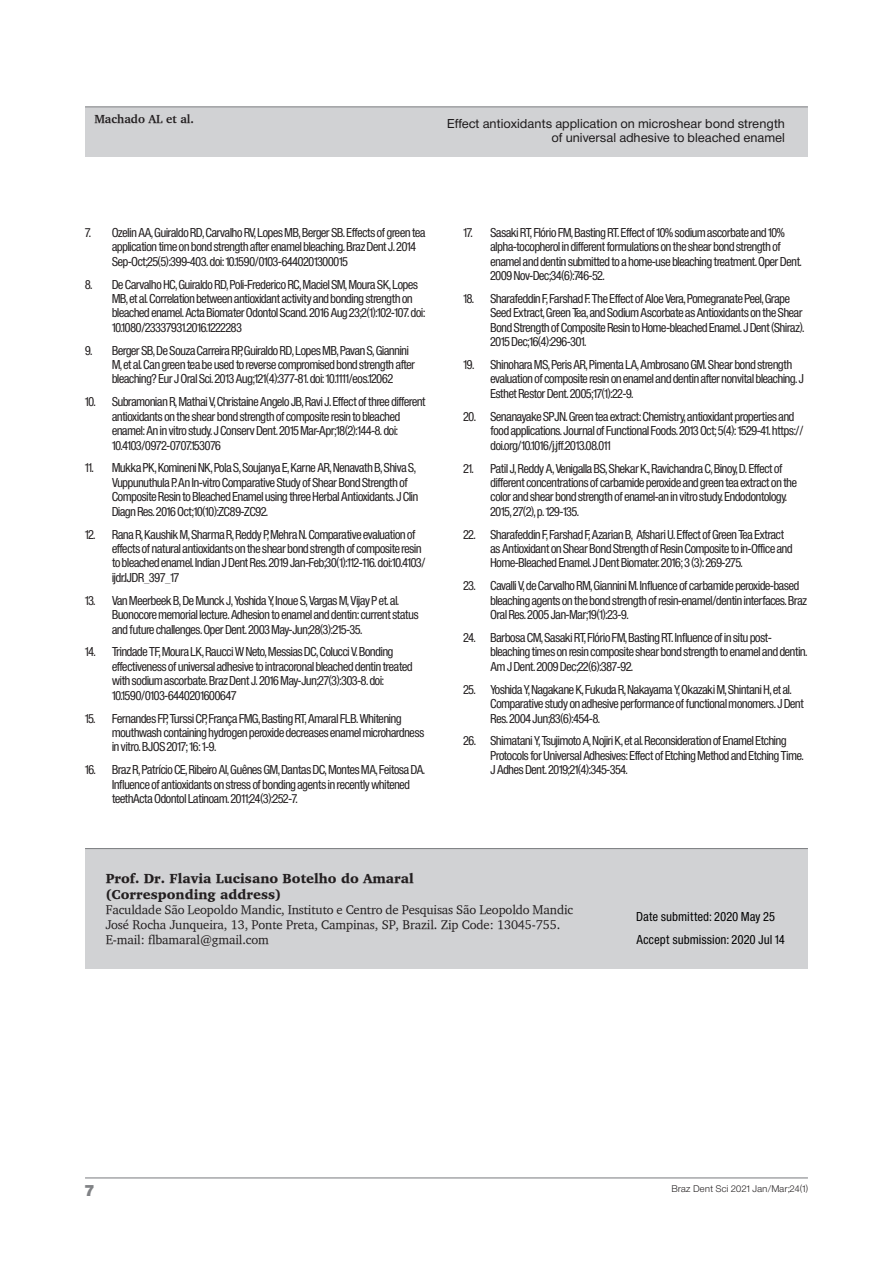
<style>
.page{position:relative;width:893px;height:1263px;background:#fff}
.page>*{position:absolute;margin:0;border:0;box-sizing:border-box;transform-origin:0 0}
.t1{font:15px "Sh Europa Nr 2 Ultra";color:#808285}
.t2{font:900 13.5px/16.2px "Charter";color:#231f20}
.t3{font:12.75px/15px "Charter";letter-spacing:-.01em;color:#231f20}
.t4{font:12px/14.4px "Sh Europa Nr 2 Con";letter-spacing:-.01em;color:#231f20}
.t5{font:12px/14.4px "Sh Europa Nr 2";letter-spacing:.05em;color:#231f20;text-align:right}
.t6{font:12px/23px "Sh Europa Nr 2 Con";letter-spacing:.05em;color:#000}
.t7{font:700 12px "Charter";color:#231f20}
.t8{font:9px "Sh Europa Nr 2 Light";letter-spacing:.05em;color:#231f20}
</style>
<div class="page">
<div style="left:85px;top:107px;width:723px;height:50px;background:#d1d2d4"></div>
<hr style="left:85px;top:106px;width:723px;height:1px;background:#808285">
<hr style="left:85px;top:1177px;width:723px;height:1px;background:#808285">
<div style="left:85px;top:849px;width:723px;height:120px;background:#d1d2d4"></div>
<hr style="left:85px;top:848px;width:723px;height:1px;background:#808285">
<p class="t7" style="left:94px;top:111px;width:101px">Machado AL et al.</p>
<p class="t5" style="left:447px;top:116px;width:339px">Effect antioxidants application on microshear bond strength of universal adhesive to bleached enamel</p>
<p class="t4" style="left:112px;top:225px;width:315px;text-indent:-27px">7. Ozelin AA, Guiraldo RD, Carvalho RV, Lopes MB, Berger SB. Effects of green tea application time on bond strength after enamel bleaching. Braz Dent J. 2014<br>Sep-Oct;25(5):399-403. doi: 10.1590/0103-6440201300015</p>
<p class="t4" style="left:112px;top:277px;width:315px;text-indent:-27px">8. De Carvalho HC, Guiraldo RD, Poli-Frederico RC, Maciel SM, Moura SK, Lopes MB, et al. Correlation between antioxidant activity and bonding strength on bleached enamel. Acta Biomater Odontol Scand. 2016 Aug 23;2(1):102-107. doi:<br>10.1080/23337931.2016.1222283</p>
<p class="t4" style="left:112px;top:343px;width:304px;text-indent:-27px">9. Berger SB, De Souza Carreira RP, Guiraldo RD, Lopes MB, Pavan S, Giannini<br>M, et al. Can green tea be used to reverse compromised bond strength after bleaching? Eur J Oral Sci. 2013 Aug;121(4):377-81. doi: 10.1111/eos.12062</p>
<p class="t4" style="left:112px;top:395px;width:315px;text-indent:-27px">10. Subramonian R, Mathai V, Christaine Angelo JB, Ravi J. Effect of three different antioxidants on the shear bond strength of composite resin to bleached enamel: An in vitro study. J Conserv Dent. 2015 Mar-Apr;18(2):144-8. doi:<br>10.4103/0972-0707.153076</p>
<p class="t4" style="left:112px;top:461px;width:308px;text-indent:-27px">11. Mukka PK, Komineni NK, Pola S, Soujanya E, Karne AR, Nenavath B, Shiva S, Vuppunuthula P. An In-vitro Comparative Study of Shear Bond Strength of Composite Resin to Bleached Enamel using three Herbal Antioxidants. J Clin Diagn Res. 2016 Oct;10(10):ZC89-ZC92.</p>
<p class="t4" style="left:112px;top:527px;width:315px;text-indent:-27px">12. Rana R, Kaushik M, Sharma R, Reddy P, Mehra N. Comparative evaluation of effects of natural antioxidants on the shear bond strength of composite resin to bleached enamel. Indian J Dent Res. 2019 Jan-Feb;30(1):112-116. doi:10.4103/ ijdr.IJDR_397_17</p>
<p class="t4" style="left:112px;top:593px;width:308px;text-indent:-27px">13. Van Meerbeek B, De Munck J, Yoshida Y, Inoue S, Vargas M, Vijay P et. al.<br>Buonocore memorial lecture. Adhesion to enamel and dentin: current status and future challenges. Oper Dent. 2003 May-Jun;28(3):215-35.</p>
<p class="t4" style="left:112px;top:645px;width:302px;text-indent:-27px">14. Trindade TF, Moura LK, Raucci W Neto, Messias DC, Colucci V. Bonding effectiveness of universal adhesive to intracoronal bleached dentin treated with sodium ascorbate. Braz Dent J. 2016 May-Jun;27(3):303-8. doi:<br>10.1590/0103-6440201600647</p>
<p class="t4" style="left:112px;top:711px;width:314px;text-indent:-27px">15. Fernandes FP, Turssi CP, França FMG, Basting RT, Amaral FLB. Whitening mouthwash containing hydrogen peroxide decreases enamel microhardness in vitro. BJOS 2017; 16: 1-9.</p>
<p class="t4" style="left:112px;top:763px;width:314px;text-indent:-27px">16. Braz R, Patrício CE, Ribeiro AI, Guênes GM, Dantas DC, Montes MA, Feitosa DA.<br>Influence of antioxidants on stress of bonding agents in recently whitened teethActa Odontol Latinoam. 2011;24(3):252-7.</p>
<p class="t4" style="left:490px;top:225px;width:313px;text-indent:-27px">17. Sasaki RT, Flório FM, Basting RT. Effect of 10% sodium ascorbate and 10% alpha-tocopherol in different formulations on the shear bond strength of enamel and dentin submitted to a home-use bleaching treatment. Oper Dent.<br>2009 Nov-Dec;34(6):746-52.</p>
<p class="t4" style="left:490px;top:291px;width:315px;text-indent:-27px">18. Sharafeddin F, Farshad F. The Effect of Aloe Vera, Pomegranate Peel, Grape Seed Extract, Green Tea, and Sodium Ascorbate as Antioxidants on the Shear Bond Strength of Composite Resin to Home-bleached Enamel. J Dent (Shiraz).<br>2015 Dec;16(4):296-301.</p>
<p class="t4" style="left:490px;top:357px;width:315px;text-indent:-27px">19. Shinohara MS, Peris AR, Pimenta LA, Ambrosano GM. Shear bond strength evaluation of composite resin on enamel and dentin after nonvital bleaching. J<br>Esthet Restor Dent. 2005;17(1):22-9.</p>
<p class="t4" style="left:490px;top:409px;width:314px;text-indent:-27px">20. Senanayake SPJN. Green tea extract: Chemistry, antioxidant properties and food applications. Journal of Functional Foods. 2013 Oct; 5(4): 1529-41. https:// doi.org/10.1016/j.jff.2013.08.011</p>
<p class="t4" style="left:490px;top:461px;width:308px;text-indent:-27px">21. Patil J, Reddy A, Venigalla BS, Shekar K., Ravichandra C, Binoy, D. Effect of different concentrations of carbamide peroxide and green tea extract on the color and shear bond strength of enamel-an in vitro study. Endodontology.<br>2015, 27(2), p. 129-135.</p>
<p class="t4" style="left:490px;top:527px;width:304px;text-indent:-27px">22. Sharafeddin F, Farshad F, Azarian B, Afshari U. Effect of Green Tea Extract as Antioxidant on Shear Bond Strength of Resin Composite to in-Office and<br>Home-Bleached Enamel. J Dent Biomater. 2016; 3 (3): 269-275.</p>
<p class="t4" style="left:490px;top:579px;width:318px;text-indent:-27px">23. Cavalli V, de Carvalho RM, Giannini M. Influence of carbamide peroxide-based bleaching agents on the bond strength of resin-enamel/dentin interfaces. Braz<br>Oral Res. 2005 Jan-Mar;19(1):23-9.</p>
<p class="t4" style="left:490px;top:630px;width:318px;text-indent:-27px">24. Barbosa CM, Sasaki RT, Flório FM, Basting RT. Influence of in situ post&shy;bleaching times on resin composite shear bond strength to enamel and dentin.<br>Am J Dent. 2009 Dec;22(6):387-92.</p>
<p class="t4" style="left:490px;top:682px;width:315px;text-indent:-27px">25. Yoshida Y, Nagakane K, Fukuda R, Nakayama Y, Okazaki M, Shintani H, et al.<br>Comparative study on adhesive performance of functional monomers. J Dent<br>Res. 2004 Jun;83(6):454-8.</p>
<p class="t4" style="left:490px;top:734px;width:314px;text-indent:-27px">26. Shimatani Y, Tsujimoto A, Nojiri K, et al. Reconsideration of Enamel Etching<br>Protocols for Universal Adhesives: Effect of Etching Method and Etching Time.<br>J Adhes Dent. 2019;21(4):345-354.</p>
<p class="t2" style="left:106px;top:870px;width:310px">Prof. Dr. Flavia Lucisano Botelho do Amaral (Corresponding address)</p>
<p class="t3" style="left:106px;top:902px;width:469px">Faculdade São Leopoldo Mandic, Instituto e Centro de Pesquisas São Leopoldo Mandic<br>José Rocha Junqueira, 13, Ponte Preta, Campinas, SP, Brazil. Zip Code: 13045-755.<br>E-mail: flbamaral@gmail.com</p>
<p class="t6" style="left:636px;top:905px;width:150px">Date submitted: 2020 May 25<br>Accept submission: 2020 Jul 14</p>
<p class="t1" style="left:85px;top:1182px;width:10px">7</p>
<p class="t8" style="left:672px;top:1183px;width:138px">Braz Dent Sci 2021 Jan/Mar;24(1)</p>
</div>
